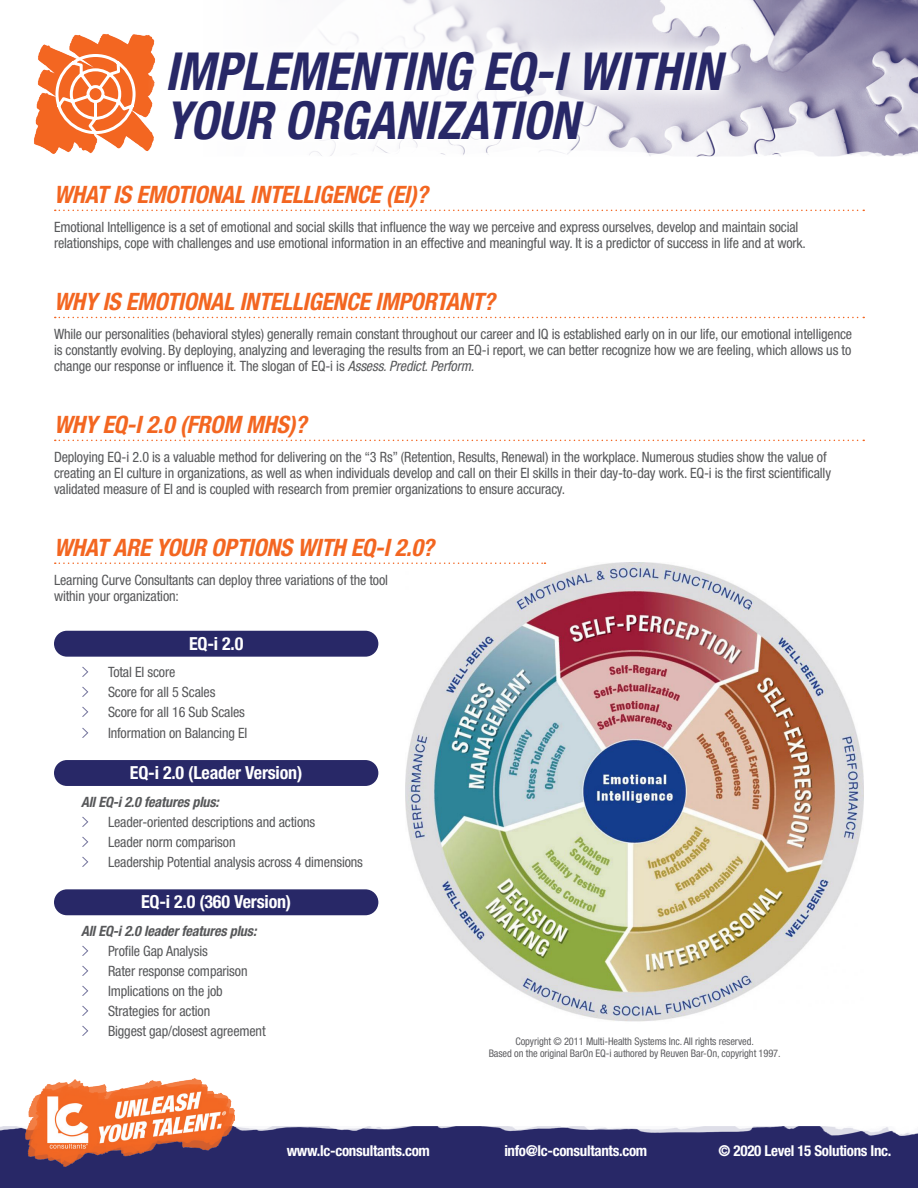
<style>
.page{position:relative;width:918px;height:1188px;background:#fff}
.page>*{position:absolute;margin:0;border:0;box-sizing:border-box;transform-origin:0 0}
.t1{font:italic 700 condensed 52.5px/49.5px "Helvetica Neue LT Std";color:#282867;scale:.95 1}
.Big_Headline{font:italic 700 condensed 24px "Helvetica Neue LT Std";letter-spacing:-.01em;color:#f36621}
.Body{font:700 condensed 18px "Helvetica Neue LT Std";letter-spacing:-.01em;color:#fff}
.t2{font:700 condensed 15px "Helvetica Neue LT Std";letter-spacing:-.02em;color:#fff}
.Body-2{font:condensed 14.25px/15.8px "Helvetica Neue LT Std";letter-spacing:-.01em;color:#57585a}
.Bullets{font:italic 700 condensed 14.25px "Helvetica Neue LT Std";letter-spacing:-.01em;color:#57585a}
.Body-3{font:condensed 10.5px "Helvetica Neue LT Std";letter-spacing:-.01em;color:#5f5f62}
.s1{font-style:italic}
.s2{font-family:"Letter Gothic Std";font-stretch:normal;color:#282867}
</style>
<div class="page">
<img style="left:402px;top:0;width:516px;height:147px">
<div style="left:0;top:1120px;width:918px;height:68px;background:#282867"></div>
<img style="left:0;top:890px;width:918px;height:245px">
<img style="left:54px;top:147px;width:864px;height:172px">
<img style="left:34px;top:33px;width:113px;height:125px">
<img style="left:26px;top:1078px;width:209px;height:88px">
<svg style="left:54px;top:52px;width:83px;height:85px"></svg>
<svg style="left:147px;top:31px;width:600px;height:130px"></svg>
<svg style="left:55px;top:210px;width:809px;height:1px"></svg>
<svg style="left:55px;top:317px;width:809px;height:1px"></svg>
<svg style="left:55px;top:440px;width:809px;height:1px"></svg>
<img style="left:405px;top:562px;width:459px;height:462px">
<svg style="left:55px;top:562px;width:490px;height:2px"></svg>
<div style="left:54px;top:631px;width:324px;height:26px;background:#282867;border-radius:13px"></div>
<div style="left:54px;top:760px;width:324px;height:26px;background:#282867;border-radius:13px"></div>
<div style="left:54px;top:889px;width:324px;height:26px;background:#282867;border-radius:13px"></div>
<p class="t1" style="left:165px;top:47px;width:587px">IMPLEMENTING EQ-I WITHIN<br>YOUR ORGANIZATION</p>
<p class="Big_Headline" style="left:54px;top:180px;width:376px">WHAT IS EMOTIONAL INTELLIGENCE (EI)?</p>
<p class="Body-2" style="left:54px;top:219px;width:754px">Emotional Intelligence is a set of emotional and social skills that influence the way we perceive and express ourselves, develop and maintain social relationships, cope with challenges and use emotional information in an effective and meaningful way. It is a predictor of success in life and at work.</p>
<p class="Big_Headline" style="left:54px;top:287px;width:442px">WHY IS EMOTIONAL INTELLIGENCE IMPORTANT?</p>
<p class="Body-2" style="left:54px;top:326px;width:800px;text-align:justify">While our personalities (behavioral styles) generally remain constant throughout our career and IQ is established early on in our life, our emotional intelligence is constantly evolving. By deploying, analyzing and leveraging the results from an EQ-i report, we can better recognize how we are feeling, which allows us to change our response or influence it. The slogan of EQ-i is <span class="s1">Assess. Predict. Perform.</span></p>
<p class="Big_Headline" style="left:54px;top:410px;width:254px">WHY EQ-I 2.0 (FROM MHS)?</p>
<p class="Body-2" style="left:54px;top:449px;width:779px">Deploying EQ-i 2.0 is a valuable method for delivering on the “3 Rs” (Retention, Results, Renewal) in the workplace. Numerous studies show the value of creating an EI culture in organizations, as well as when individuals develop and call on their EI skills in their day-to-day work. EQ-i is the first scientifically validated measure of EI and is coupled with research from premier organizations to ensure accuracy.</p>
<p class="Big_Headline" style="left:54px;top:533px;width:381px">WHAT ARE YOUR OPTIONS WITH EQ-I 2.0?</p>
<p class="Body-2" style="left:54px;top:572px;width:336px">Learning Curve Consultants can deploy three variations of the tool within your organization:</p>
<p class="Body" style="left:189px;top:632px;width:56px">EQ-i 2.0</p>
<p class="Body-2" style="left:81px;top:664px;width:96px"><span class="s2">&gt;</span> Total EI score</p>
<p class="Body-2" style="left:81px;top:684px;width:136px"><span class="s2">&gt;</span> Score for all 5 Scales</p>
<p class="Body-2" style="left:81px;top:704px;width:166px"><span class="s2">&gt;</span> Score for all 16 Sub Scales</p>
<p class="Body-2" style="left:81px;top:725px;width:168px"><span class="s2">&gt;</span> Information on Balancing EI</p>
<p class="Body" style="left:130px;top:762px;width:174px">EQ-i 2.0 (Leader Version)</p>
<p class="Bullets" style="left:81px;top:793px;width:140px">All EQ-i 2.0 features plus:</p>
<p class="Body-2" style="left:81px;top:814px;width:236px"><span class="s2">&gt;</span> Leader-oriented descriptions and actions</p>
<p class="Body-2" style="left:81px;top:834px;width:156px"><span class="s2">&gt;</span> Leader norm comparison</p>
<p class="Body-2" style="left:81px;top:854px;width:284px"><span class="s2">&gt;</span> Leadership Potential analysis across 4 dimensions</p>
<p class="Body" style="left:141px;top:891px;width:152px">EQ-i 2.0 (360 Version)</p>
<p class="Bullets" style="left:81px;top:922px;width:177px">All EQ-i 2.0 leader features plus:</p>
<p class="Body-2" style="left:81px;top:943px;width:128px"><span class="s2">&gt;</span> Profile Gap Analysis</p>
<p class="Body-2" style="left:81px;top:963px;width:168px"><span class="s2">&gt;</span> Rater response comparison</p>
<p class="Body-2" style="left:81px;top:983px;width:143px"><span class="s2">&gt;</span> Implications on the job</p>
<p class="Body-2" style="left:81px;top:1003px;width:131px"><span class="s2">&gt;</span> Strategies for action</p>
<p class="Body-2" style="left:81px;top:1023px;width:186px"><span class="s2">&gt;</span> Biggest gap/closest agreement</p>
<p class="Body-3" style="left:515px;top:1035px;width:240px">Copyright © 2011 Multi-Health Systems Inc. All rights reserved.</p>
<p class="Body-3" style="left:489px;top:1047px;width:293px">Based on the original BarOn EQ-i authored by Reuven Bar-On, copyright 1997.</p>
<p class="t2" style="left:287px;top:1142px;width:145px">www.lc-consultants.com</p>
<p class="t2" style="left:504px;top:1142px;width:145px">info@lc-consultants.com</p>
<p class="t2" style="left:719px;top:1142px;width:174px">© 2020 Level 15 Solutions Inc.</p>
</div>
